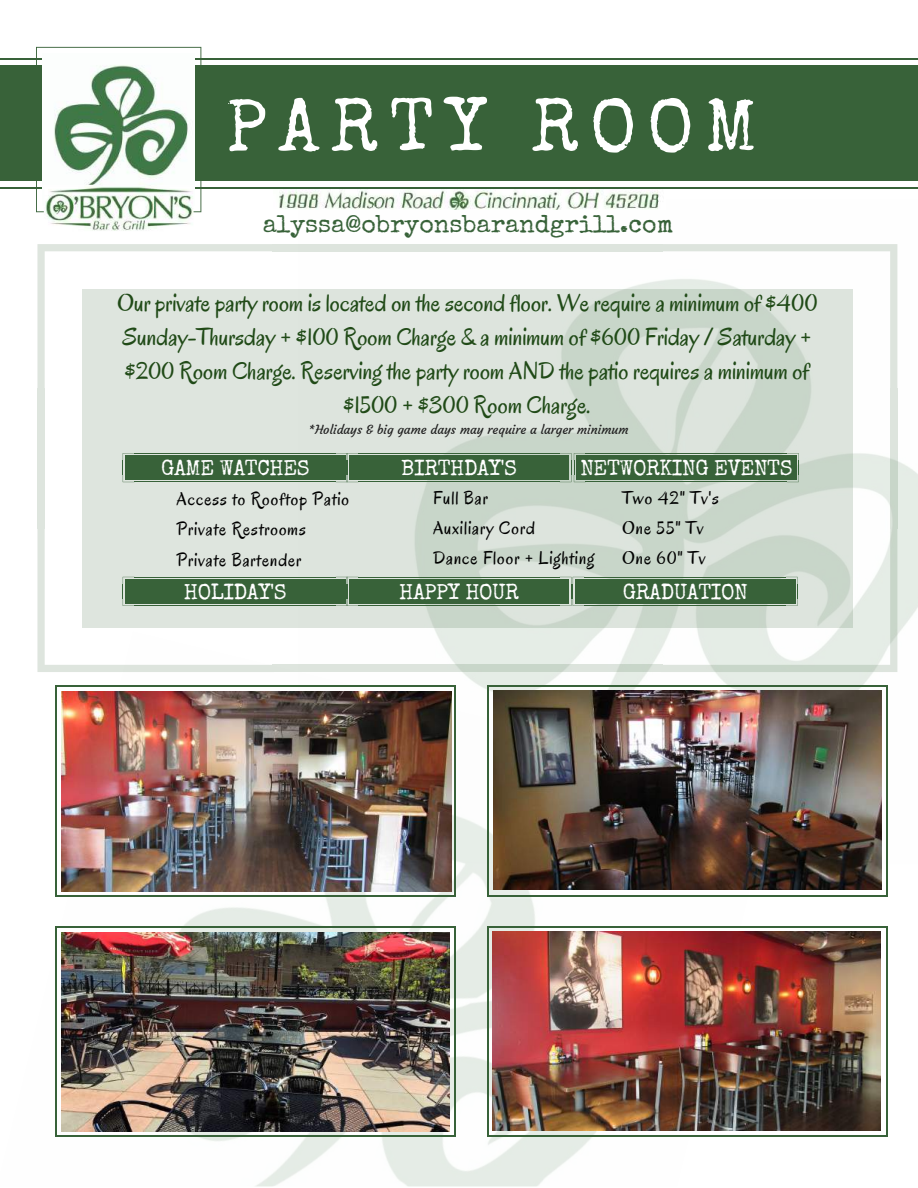
<style>
.page{position:relative;width:918px;height:1188px;background:#fff}
.page>*{position:absolute;margin:0;border:0;box-sizing:border-box;transform-origin:0 0}
.t1{font:74.7px "Special Elite";letter-spacing:.15em;color:#fff}
.t2{font:24.9px/33.8px "Oregano";color:#204a17;text-align:center}
.t3{font:24.9px "Special Elite";color:#386239}
.t4{font:21.75px "Special Elite";letter-spacing:-.02em;color:#fff}
.t5{font:18.6px/30.3px "Oregano";letter-spacing:.05em;color:#000}
.t6{font:12.45px "Courgette";color:#222}
</style>
<div class="page">
<img style="left:57px;top:664px;width:717px;height:522px">
<img style="left:298px;top:188px;width:620px;height:710px">
<svg style="left:274px;top:389px;width:387px;height:138px;fill:#dde4dd"></svg>
<svg style="left:37px;top:244px;width:237px;height:144px"></svg>
<div style="left:272px;top:289px;width:390px;height:100px;background:linear-gradient(to right,#e2e7e1,#d1dcd2)"></div>
<div style="left:272px;top:244px;width:390px;height:7px;background:#dde4dd"></div>
<svg style="left:661px;top:244px;width:236px;height:145px"></svg>
<div style="left:82px;top:388px;width:192px;height:140px;background:#dee5de"></div>
<div style="left:37px;top:388px;width:8px;height:140px;background:#dee5de"></div>
<svg style="left:274px;top:527px;width:387px;height:100px;fill:#dde4dd"></svg>
<svg style="left:274px;top:665px;width:387px;height:7px;fill:#dde4dd"></svg>
<div style="left:661px;top:388px;width:191px;height:140px;background:linear-gradient(to right,#d1dcd2,#d4ded4)"></div>
<svg style="left:890px;top:388px;width:7px;height:139px"></svg>
<div style="left:0;top:81px;width:918px;height:85px;background:#386239"></div>
<div style="left:0;top:65px;width:918px;height:16px;background:#386239"></div>
<hr style="left:0;top:58px;width:918px;height:2px;background:#386239">
<div style="left:0;top:165px;width:918px;height:16px;background:#386239"></div>
<hr style="left:0;top:187px;width:918px;height:1px;background:#386239">
<svg style="left:36px;top:47px;width:165px;height:94px"></svg>
<img style="left:25px;top:141px;width:188px;height:158px">
<div style="left:358px;top:460px;width:202px;height:15px;background:#386239"></div>
<div style="left:358px;top:455px;width:202px;height:5px;background:#386239"></div>
<hr style="left:358px;top:453px;width:202px;height:1px;background:#386239">
<div style="left:358px;top:475px;width:202px;height:5px;background:#386239"></div>
<hr style="left:358px;top:482px;width:202px;height:1px;background:#386239">
<div style="left:585px;top:460px;width:202px;height:15px;background:#386239"></div>
<div style="left:585px;top:455px;width:202px;height:5px;background:#386239"></div>
<hr style="left:585px;top:453px;width:202px;height:1px;background:#386239">
<svg style="left:560px;top:453px;width:26px;height:29px"></svg>
<div style="left:585px;top:475px;width:202px;height:5px;background:#386239"></div>
<hr style="left:585px;top:482px;width:202px;height:1px;background:#386239">
<svg style="left:787px;top:453px;width:12px;height:29px"></svg>
<div style="left:134px;top:584px;width:202px;height:15px;background:#386239"></div>
<div style="left:134px;top:579px;width:202px;height:5px;background:#386239"></div>
<hr style="left:134px;top:577px;width:202px;height:1px;background:#386239">
<svg style="left:37px;top:528px;width:237px;height:144px"></svg>
<div style="left:134px;top:599px;width:202px;height:5px;background:#386239"></div>
<hr style="left:134px;top:606px;width:202px;height:1px;background:#386239">
<div style="left:134px;top:460px;width:202px;height:15px;background:#386239"></div>
<div style="left:134px;top:455px;width:202px;height:5px;background:#386239"></div>
<hr style="left:134px;top:453px;width:202px;height:1px;background:#386239">
<svg style="left:123px;top:453px;width:11px;height:29px"></svg>
<div style="left:134px;top:475px;width:202px;height:5px;background:#386239"></div>
<hr style="left:134px;top:482px;width:202px;height:1px;background:#386239">
<svg style="left:336px;top:453px;width:22px;height:29px"></svg>
<div style="left:358px;top:584px;width:202px;height:15px;background:#386239"></div>
<div style="left:358px;top:579px;width:202px;height:5px;background:#386239"></div>
<hr style="left:358px;top:577px;width:202px;height:1px;background:#386239">
<svg style="left:336px;top:577px;width:22px;height:29px"></svg>
<div style="left:358px;top:599px;width:202px;height:5px;background:#386239"></div>
<hr style="left:358px;top:606px;width:202px;height:1px;background:#386239">
<div style="left:584px;top:584px;width:202px;height:15px;background:#386239"></div>
<div style="left:584px;top:579px;width:202px;height:5px;background:#386239"></div>
<hr style="left:584px;top:577px;width:202px;height:1px;background:#386239">
<svg style="left:560px;top:577px;width:24px;height:29px"></svg>
<div style="left:584px;top:599px;width:202px;height:5px;background:#386239"></div>
<hr style="left:584px;top:606px;width:202px;height:1px;background:#386239">
<svg style="left:661px;top:527px;width:236px;height:145px"></svg>
<img style="left:279px;top:190px;width:387px;height:20px">
<img style="left:62px;top:692px;width:389px;height:199px">
<hr style="left:55px;top:687px;width:2px;height:208px;background:#386239">
<hr style="left:454px;top:687px;width:2px;height:208px;background:#386239">
<hr style="left:57px;top:895px;width:397px;height:2px;background:#386239">
<hr style="left:57px;top:685px;width:397px;height:2px;background:#386239">
<hr style="left:487px;top:928px;width:2px;height:208px;background:#386239">
<hr style="left:886px;top:928px;width:2px;height:208px;background:#386239">
<hr style="left:489px;top:1136px;width:397px;height:1px;background:#386239">
<hr style="left:489px;top:926px;width:397px;height:2px;background:#386239">
<img style="left:493px;top:932px;width:388px;height:199px">
<hr style="left:55px;top:928px;width:2px;height:208px;background:#386239">
<hr style="left:454px;top:928px;width:2px;height:208px;background:#386239">
<hr style="left:57px;top:1136px;width:397px;height:1px;background:#386239">
<hr style="left:57px;top:926px;width:397px;height:2px;background:#386239">
<img style="left:62px;top:933px;width:388px;height:199px">
<hr style="left:487px;top:687px;width:2px;height:208px;background:#386239">
<hr style="left:886px;top:687px;width:2px;height:208px;background:#386239">
<hr style="left:489px;top:895px;width:397px;height:2px;background:#386239">
<hr style="left:489px;top:685px;width:397px;height:2px;background:#386239">
<img style="left:494px;top:691px;width:388px;height:199px">
<h1 class="t1" style="left:226px;top:79px;width:532px">PARTY ROOM</h1>
<p class="t3" style="left:263px;top:208px;width:412px">alyssa@obryonsbarandgrill.com</p>
<p class="t2" style="left:117px;top:286px;width:702px">Our private party room is located on the second floor. We require a minimum of $400<br>Sunday-Thursday + $100 Room Charge &amp; a minimum of $600 Friday / Saturday + $200 Room Charge. Reserving the party room AND the patio requires a minimum of $1500 + $300 Room Charge.</p>
<p class="t6" style="left:309px;top:422px;width:321px">*Holidays &amp; big game days may require a larger minimum</p>
<p class="t4" style="left:161px;top:454px;width:150px">GAME WATCHES</p>
<p class="t4" style="left:401px;top:454px;width:117px">BIRTHDAY'S</p>
<p class="t4" style="left:580px;top:454px;width:214px">NETWORKING EVENTS</p>
<p class="t5" style="left:177px;top:484px;width:174px">Access to Rooftop Patio<br>Private Restrooms<br>Private Bartender</p>
<p class="t5" style="left:433px;top:483px;width:163px">Full Bar<br>Auxiliary Cord<br>Dance Floor + Lighting</p>
<p class="t5" style="left:622px;top:482px;width:98px">Two 42" Tv's<br>One 55" Tv<br>One 60" Tv</p>
<p class="t4" style="left:184px;top:578px;width:104px">HOLIDAY'S</p>
<p class="t4" style="left:399px;top:578px;width:121px">HAPPY HOUR</p>
<p class="t4" style="left:623px;top:578px;width:127px">GRADUATION</p>
</div>
